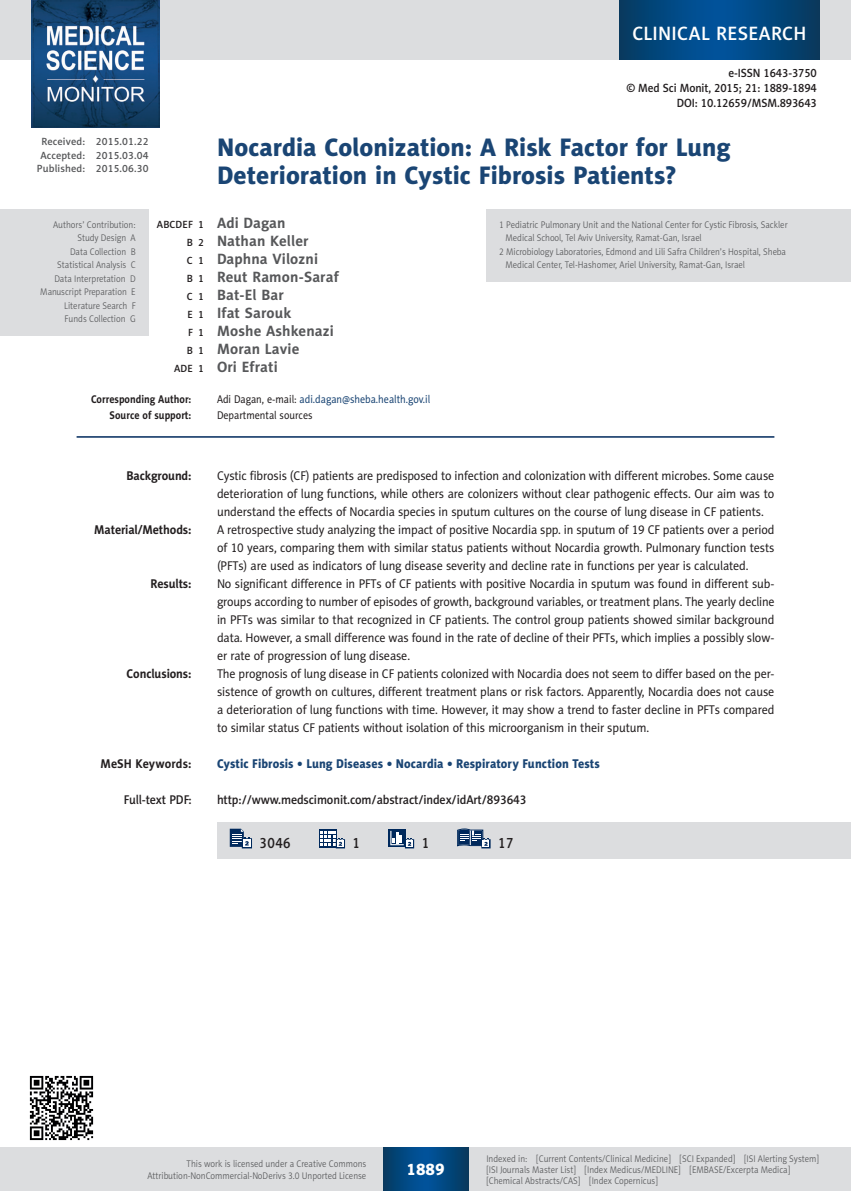
<style>
.page{position:relative;width:851px;height:1191px;background:#fff}
.page>*{position:absolute;margin:0;border:0;box-sizing:border-box;transform-origin:0 0}
.MSM_Tytul{font:25.5px/28.5px "Naomi Sans EFN Heavy";color:#1a4574}
.t1{font:19.5px "Naomi Sans EFN Medium";letter-spacing:.015em;color:#fff}
.t2{font:16.5px "Naomi Sans EFN Heavy";color:#fff}
.MSM_Autorzy{font:700 15px "Naomi Sans EFN";letter-spacing:.01em;color:#57585a}
.MSM_dane{font:15px "Naomi Sans EFN Medium";letter-spacing:.03em;color:#231f20;scale:.9 1}
.MSM_Summary_body{font:12.75px/18px "Naomi Sans EFN";letter-spacing:-.01em;color:#231f20;text-align:justify;scale:.95 1}
.MSM_full_text_pdf{font:12.75px "Naomi Sans EFN Medium";letter-spacing:-.01em;color:#231f20;scale:.95 1}
.MSM_keywords{font:12.75px "Naomi Sans EFN Heavy";letter-spacing:.005em;color:#1a4574;scale:.95 1}
.MSM_Summary_body-2{font:700 12.75px "Naomi Sans EFN";letter-spacing:-.01em;color:#231f20;scale:.95 1}
.MSM_keywords-2{font:700 12.75px "Naomi Sans EFN";letter-spacing:.005em;color:#231f20;scale:.95 1}
.MSM_full_text_pdf-2{font:12px "Naomi Sans EFN Medium";letter-spacing:-.01em;color:#231f20;scale:.95 1}
.MSM_Adres{font:11.25px "Naomi Sans EFN";color:#1a4574;scale:.9 1}
.MSM_Adres-2{font:700 11.25px "Naomi Sans EFN";color:#231f20;scale:.9 1}
.MSM_Support{font:11.25px "Naomi Sans EFN";color:#231f20;scale:.9 1}
.MSM_Support-2{font:700 11.25px "Naomi Sans EFN";color:#231f20;scale:.9 1}
.t3{font:10.5px "Naomi Sans EFN Medium";letter-spacing:.01em;color:#57585a}
.MSM_Afiliacja{font:9.75px/11.2px "Naomi Sans EFN Light";color:#57585a;scale:.9 1}
.s1{font-family:"Naomi Sans EFN Medium";font-weight:400;font-size:10.5px;color:#231f20}
.s2{color:#231f20}
</style>
<div class="page">
<div style="left:217px;top:822px;width:633px;height:36px;background:#dcdddf"></div>
<svg style="left:230px;top:828px;width:22px;height:20px"></svg>
<div style="left:319px;top:829px;width:17px;height:18px;background:#00295c"></div>
<svg style="left:320px;top:830px;width:25px;height:18px"></svg>
<div style="left:388px;top:829px;width:18px;height:18px;background:#00295c"></div>
<svg style="left:390px;top:831px;width:24px;height:17px"></svg>
<svg style="left:457px;top:828px;width:33px;height:20px"></svg>
<hr style="left:77px;top:436px;width:697px;height:2px;background:#00295c">
<div style="left:0;top:210px;width:148px;height:126px;background:#dcdddf"></div>
<div style="left:486px;top:210px;width:364px;height:72px;background:#dcdddf"></div>
<img style="left:29px;top:1075px;width:65px;height:66px">
<div style="left:0;top:1148px;width:850px;height:43px;background:#dcdddf"></div>
<svg style="left:383px;top:1147px;width:85px;height:43px;background:#02477e"></svg>
<div style="left:0;top:0;width:850px;height:60px;background:#dcdddf"></div>
<svg style="left:619px;top:0;width:200px;height:60px;background:#02477e"></svg>
<img style="left:32px;top:0;width:127px;height:128px">
<h2 class="t1" style="left:632px;top:22px;width:175px">CLINICAL RESEARCH</h2>
<p class="MSM_full_text_pdf-2" style="left:728px;top:66px;width:95px">e-ISSN 1643-3750</p>
<p class="MSM_full_text_pdf-2" style="left:626px;top:81px;width:202px">© Med Sci Monit, 2015; 21: 1889-1894</p>
<p class="MSM_full_text_pdf-2" style="left:676px;top:96px;width:149px">DOI: 10.12659/MSM.893643</p>
<p class="MSM_Tytul" style="left:217px;top:132px;width:515px">Nocardia Colonization: A Risk Factor for Lung<br>Deterioration in Cystic Fibrosis Patients?</p>
<p class="MSM_Autorzy" style="left:157px;top:214px;width:130px"><span class="s1">ABCDEF 1</span> Adi Dagan</p>
<p class="MSM_Autorzy" style="left:187px;top:232px;width:123px"><span class="s1">B 2</span> Nathan Keller</p>
<p class="MSM_Autorzy" style="left:187px;top:250px;width:133px"><span class="s1">C 1</span> Daphna Vilozni</p>
<p class="MSM_Autorzy" style="left:187px;top:268px;width:154px"><span class="s1">B 1</span> Reut Ramon-Saraf</p>
<p class="MSM_Autorzy" style="left:187px;top:286px;width:98px"><span class="s1">C 1</span> Bat-El Bar</p>
<p class="MSM_Autorzy" style="left:187px;top:304px;width:105px"><span class="s1">E 1</span> Ifat Sarouk</p>
<p class="MSM_Autorzy" style="left:188px;top:322px;width:147px"><span class="s1">F 1</span> Moshe Ashkenazi</p>
<p class="MSM_Autorzy" style="left:187px;top:340px;width:114px"><span class="s1">B 1</span> Moran Lavie</p>
<p class="MSM_Autorzy" style="left:174px;top:358px;width:105px"><span class="s1">ADE 1</span> Ori Efrati</p>
<p class="MSM_Adres-2" style="left:91px;top:393px;width:113px">Corresponding Author:</p>
<p class="MSM_Adres" style="left:217px;top:393px;width:238px"><span class="s2">Adi Dagan, e-mail:</span> adi.dagan@sheba.health.gov.il</p>
<p class="MSM_Support-2" style="left:110px;top:409px;width:92px">Source of support:</p>
<p class="MSM_Support" style="left:217px;top:409px;width:108px">Departmental sources</p>
<p class="t3" style="left:41px;top:136px;width:109px">Received: 2015.01.22</p>
<p class="t3" style="left:40px;top:149px;width:110px">Accepted: 2015.03.04</p>
<p class="t3" style="left:37px;top:163px;width:113px">Published: 2015.06.30</p>
<p class="MSM_Afiliacja" style="left:53px;top:219px;width:93px">Authors’ Contribution:</p>
<p class="MSM_Afiliacja" style="left:77px;top:232px;width:66px">Study Design A</p>
<p class="MSM_Afiliacja" style="left:70px;top:246px;width:74px">Data Collection B</p>
<p class="MSM_Afiliacja" style="left:57px;top:259px;width:89px">Statistical Analysis C</p>
<p class="MSM_Afiliacja" style="left:54px;top:273px;width:92px">Data Interpretation D</p>
<p class="MSM_Afiliacja" style="left:40px;top:286px;width:107px">Manuscript Preparation E</p>
<p class="MSM_Afiliacja" style="left:64px;top:300px;width:81px">Literature Search F</p>
<p class="MSM_Afiliacja" style="left:65px;top:313px;width:80px">Funds Collection G</p>
<p class="MSM_Afiliacja" style="left:505px;top:218px;width:315px;line-height:13.5px;text-indent:-6px">1 Pediatric Pulmonary Unit and the National Center for Cystic Fibrosis, Sackler<br>Medical School, Tel Aviv University, Ramat-Gan, Israel</p>
<p class="MSM_Afiliacja" style="left:505px;top:245px;width:313px;line-height:13.5px;text-indent:-6px">2 Microbiology Laboratories, Edmond and Lili Safra Children’s Hospital, Sheba<br>Medical Center, Tel-Hashomer, Ariel University, Ramat-Gan, Israel</p>
<p class="MSM_Summary_body-2" style="left:126px;top:468px;width:70px">Background:</p>
<p class="MSM_Summary_body" style="left:217px;top:467px;width:588px">Cystic fibrosis (CF) patients are predisposed to infection and colonization with different microbes. Some cause deterioration of lung functions, while others are colonizers without clear pathogenic effects. Our aim was to understand the effects of Nocardia species in sputum cultures on the course of lung disease in CF patients.</p>
<p class="MSM_Summary_body-2" style="left:94px;top:522px;width:104px">Material/Methods:</p>
<p class="MSM_Summary_body" style="left:217px;top:521px;width:588px">A retrospective study analyzing the impact of positive Nocardia spp. in sputum of 19 CF patients over a period of 10 years, comparing them with similar status patients without Nocardia growth. Pulmonary function tests (PFTs) are used as indicators of lung disease severity and decline rate in functions per year is calculated.</p>
<p class="MSM_Summary_body-2" style="left:150px;top:576px;width:45px">Results:</p>
<p class="MSM_Summary_body" style="left:217px;top:575px;width:588px">No significant difference in PFTs of CF patients with positive Nocardia in sputum was found in different sub&shy;groups according to number of episodes of growth, background variables, or treatment plans. The yearly decline in PFTs was similar to that recognized in CF patients. The control group patients showed similar background data. However, a small difference was found in the rate of decline of their PFTs, which implies a possibly slow&shy;er rate of progression of lung disease.</p>
<p class="MSM_Summary_body-2" style="left:127px;top:666px;width:70px">Conclusions:</p>
<p class="MSM_Summary_body" style="left:217px;top:665px;width:588px">The prognosis of lung disease in CF patients colonized with Nocardia does not seem to differ based on the per&shy;sistence of growth on cultures, different treatment plans or risk factors. Apparently, Nocardia does not cause a deterioration of lung functions with time. However, it may show a trend to faster decline in PFTs compared to similar status CF patients without isolation of this microorganism in their sputum.</p>
<p class="MSM_keywords-2" style="left:100px;top:756px;width:97px">MeSH Keywords:</p>
<p class="MSM_keywords" style="left:217px;top:756px;width:404px">Cystic Fibrosis • Lung Diseases • Nocardia • Respiratory Function Tests</p>
<p class="MSM_full_text_pdf" style="left:124px;top:792px;width:73px">Full-text PDF:</p>
<p class="MSM_full_text_pdf" style="left:217px;top:792px;width:327px">http://www.medscimonit.com/abstract/index/idArt/893643</p>
<p class="MSM_dane" style="left:259px;top:834px;width:36px">3046</p>
<p class="MSM_dane" style="left:352px;top:834px;width:10px">1</p>
<p class="MSM_dane" style="left:421px;top:834px;width:10px">1</p>
<p class="MSM_dane" style="left:498px;top:834px;width:19px">17</p>
<p class="MSM_Afiliacja" style="left:147px;top:1158px;width:245px;text-align:right">This work is licensed under a Creative Commons<br>Attribution-NonCommercial-NoDerivs 3.0 Unported License</p>
<p class="t2" style="left:406px;top:1159px;width:40px">1889</p>
<p class="MSM_Afiliacja" style="left:486px;top:1152px;width:371px">Indexed in: [Current Contents/Clinical Medicine] [SCI Expanded] [ISI Alerting System] [ISI Journals Master List] [Index Medicus/MEDLINE] [EMBASE/Excerpta Medica] [Chemical Abstracts/CAS] [Index Copernicus]</p>
</div>
